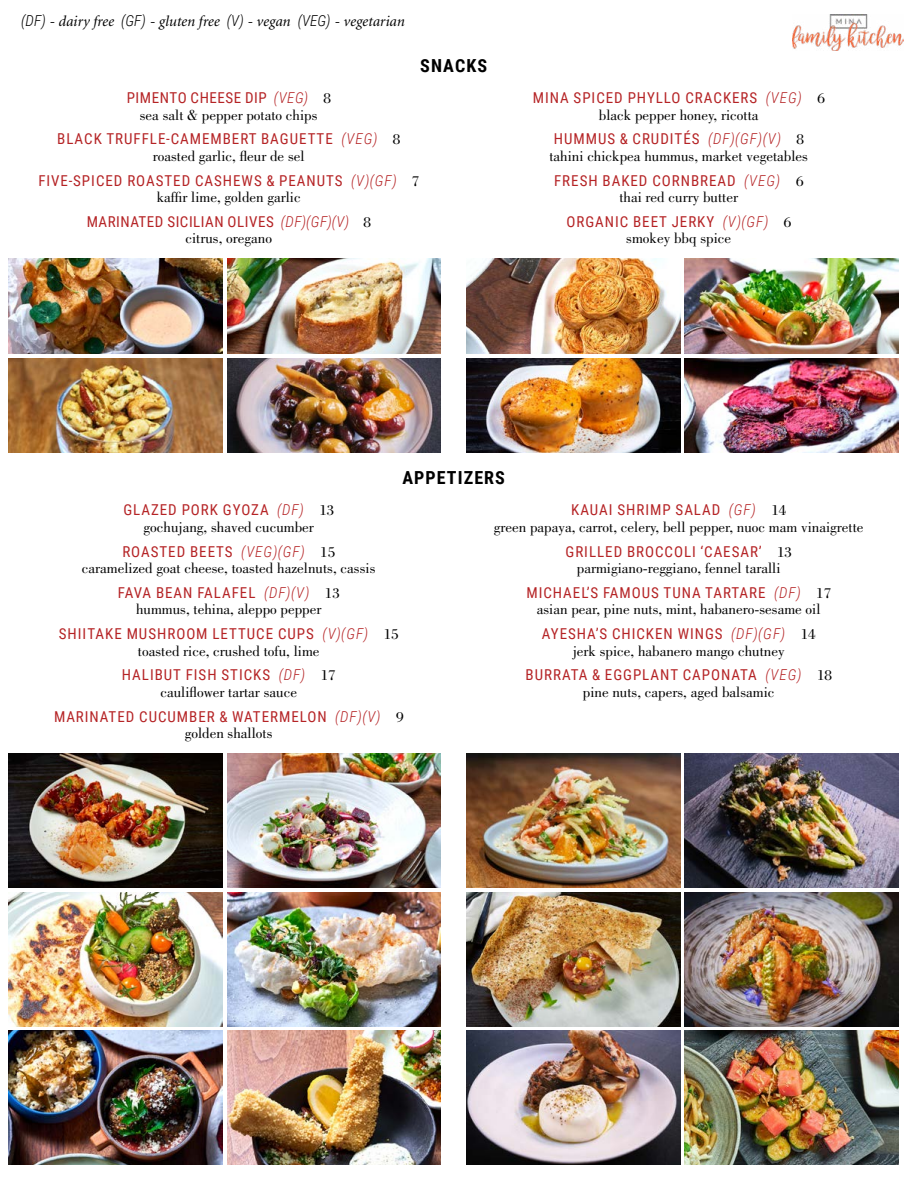
<style>
.page{position:relative;width:918px;height:1188px;background:#fff}
.page>*{position:absolute;margin:0;border:0;box-sizing:border-box;transform-origin:0 0}
.t1{font:700 18px "Roboto Condensed";letter-spacing:.06em;color:#000}
.t2{font:italic 15.15px "Minion";color:#000}
.t3{font:15px "Bodoni";color:#000}
.t4{font:15px "Roboto Condensed";letter-spacing:.065em;color:#b52325}
.t5{font:15px "Roboto Condensed";letter-spacing:.035em;color:#b52325}
.s1{font-family:"Roboto Condensed";font-weight:300}
.s2{font-weight:300;font-style:italic}
.s3{font-family:"Bodoni";color:#000}
</style>
<div class="page">
<img style="left:793px;top:15px;width:111px;height:35px">
<img style="left:9px;top:754px;width:214px;height:134px">
<img style="left:227px;top:754px;width:214px;height:134px">
<img style="left:9px;top:892px;width:214px;height:134px">
<img style="left:227px;top:892px;width:214px;height:134px">
<img style="left:9px;top:1031px;width:214px;height:134px">
<img style="left:227px;top:1031px;width:214px;height:134px">
<img style="left:466px;top:754px;width:214px;height:134px">
<img style="left:685px;top:754px;width:213px;height:134px">
<img style="left:466px;top:892px;width:214px;height:134px">
<img style="left:685px;top:892px;width:213px;height:134px">
<img style="left:466px;top:1031px;width:214px;height:134px">
<img style="left:685px;top:1031px;width:213px;height:134px">
<img style="left:9px;top:259px;width:214px;height:94px">
<img style="left:227px;top:259px;width:214px;height:94px">
<img style="left:9px;top:358px;width:214px;height:95px">
<img style="left:227px;top:358px;width:214px;height:95px">
<img style="left:466px;top:259px;width:214px;height:94px">
<img style="left:685px;top:259px;width:213px;height:94px">
<img style="left:466px;top:358px;width:214px;height:95px">
<img style="left:685px;top:358px;width:213px;height:95px">
<p class="t2" style="left:21px;top:14px;width:384px"><span class="s1">(DF)</span> - dairy free <span class="s1">(GF)</span> - gluten free <span class="s1">(V)</span> - vegan <span class="s1">(VEG)</span> - vegetarian</p>
<p class="t1" style="left:420px;top:53px;width:68px">SNACKS</p>
<p class="t5" style="left:127px;top:87px;width:206px">PIMENTO CHEESE DIP <span class="s2">(VEG)</span> <span class="s3">8</span></p>
<p class="t3" style="left:140px;top:106px;width:179px">sea salt &amp; pepper potato chips</p>
<p class="t4" style="left:57px;top:129px;width:345px">BLACK TRUFFLE-CAMEMBERT BAGUETTE <span class="s2">(VEG)</span> <span class="s3">8</span></p>
<p class="t3" style="left:153px;top:148px;width:154px">roasted garlic, fleur de sel</p>
<p class="t4" style="left:38px;top:170px;width:382px">FIVE-SPICED ROASTED CASHEWS &amp; PEANUTS <span class="s2">(V)(GF)</span> <span class="s3">7</span></p>
<p class="t3" style="left:157px;top:189px;width:146px">kaffir lime, golden garlic</p>
<p class="t5" style="left:87px;top:211px;width:286px">MARINATED SICILIAN OLIVES <span class="s2">(DF)(GF)(V)</span> <span class="s3">8</span></p>
<p class="t3" style="left:185px;top:230px;width:88px">citrus, oregano</p>
<p class="t4" style="left:533px;top:87px;width:294px">MINA SPICED PHYLLO CRACKERS <span class="s2">(VEG)</span> <span class="s3">6</span></p>
<p class="t3" style="left:599px;top:106px;width:161px">black pepper honey, ricotta</p>
<p class="t4" style="left:554px;top:129px;width:252px">HUMMUS &amp; CRUDITÉS <span class="s2">(DF)(GF)(V)</span> <span class="s3">8</span></p>
<p class="t3" style="left:549px;top:148px;width:260px">tahini chickpea hummus, market vegetables</p>
<p class="t4" style="left:554px;top:170px;width:251px">FRESH BAKED CORNBREAD <span class="s2">(VEG)</span> <span class="s3">6</span></p>
<p class="t3" style="left:619px;top:189px;width:120px">thai red curry butter</p>
<p class="t4" style="left:566px;top:211px;width:226px">ORGANIC BEET JERKY <span class="s2">(V)(GF)</span> <span class="s3">6</span></p>
<p class="t3" style="left:626px;top:230px;width:106px">smokey bbq spice</p>
<p class="t1" style="left:402px;top:465px;width:104px">APPETIZERS</p>
<p class="t4" style="left:123px;top:500px;width:213px">GLAZED PORK GYOZA <span class="s2">(DF)</span> <span class="s3">13</span></p>
<p class="t3" style="left:144px;top:519px;width:172px">gochujang, shaved cucumber</p>
<p class="t4" style="left:122px;top:541px;width:214px">ROASTED BEETS <span class="s2">(VEG)(GF)</span> <span class="s3">15</span></p>
<p class="t3" style="left:82px;top:560px;width:295px">caramelized goat cheese, toasted hazelnuts, cassis</p>
<p class="t4" style="left:118px;top:582px;width:224px">FAVA BEAN FALAFEL <span class="s2">(DF)(V)</span> <span class="s3">13</span></p>
<p class="t3" style="left:136px;top:601px;width:187px">hummus, tehina, aleppo pepper</p>
<p class="t4" style="left:59px;top:623px;width:341px">SHIITAKE MUSHROOM LETTUCE CUPS <span class="s2">(V)(GF)</span> <span class="s3">15</span></p>
<p class="t3" style="left:138px;top:642px;width:183px">toasted rice, crushed tofu, lime</p>
<p class="t4" style="left:122px;top:665px;width:215px">HALIBUT FISH STICKS <span class="s2">(DF)</span> <span class="s3">17</span></p>
<p class="t3" style="left:160px;top:684px;width:138px">cauliflower tartar sauce</p>
<p class="t4" style="left:54px;top:706px;width:351px">MARINATED CUCUMBER &amp; WATERMELON <span class="s2">(DF)(V)</span> <span class="s3">9</span></p>
<p class="t3" style="left:185px;top:725px;width:89px">golden shallots</p>
<p class="t4" style="left:571px;top:500px;width:217px">KAUAI SHRIMP SALAD <span class="s2">(GF)</span> <span class="s3">14</span></p>
<p class="t3" style="left:494px;top:519px;width:371px">green papaya, carrot, celery, bell pepper, nuoc mam vinaigrette</p>
<p class="t4" style="left:566px;top:541px;width:228px">GRILLED BROCCOLI ‘CAESAR’ <span class="s3">13</span></p>
<p class="t3" style="left:577px;top:560px;width:205px">parmigiano-reggiano, fennel taralli</p>
<p class="t4" style="left:526px;top:582px;width:306px">MICHAEL’S FAMOUS TUNA TARTARE <span class="s2">(DF)</span> <span class="s3">17</span></p>
<p class="t3" style="left:537px;top:601px;width:285px">asian pear, pine nuts, mint, habanero-sesame oil</p>
<p class="t4" style="left:542px;top:623px;width:275px">AYESHA’S CHICKEN WINGS <span class="s2">(DF)(GF)</span> <span class="s3">14</span></p>
<p class="t3" style="left:573px;top:642px;width:213px">jerk spice, habanero mango chutney</p>
<p class="t4" style="left:526px;top:665px;width:308px">BURRATA &amp; EGGPLANT CAPONATA <span class="s2">(VEG)</span> <span class="s3">18</span></p>
<p class="t3" style="left:583px;top:684px;width:193px">pine nuts, capers, aged balsamic</p>
</div>
